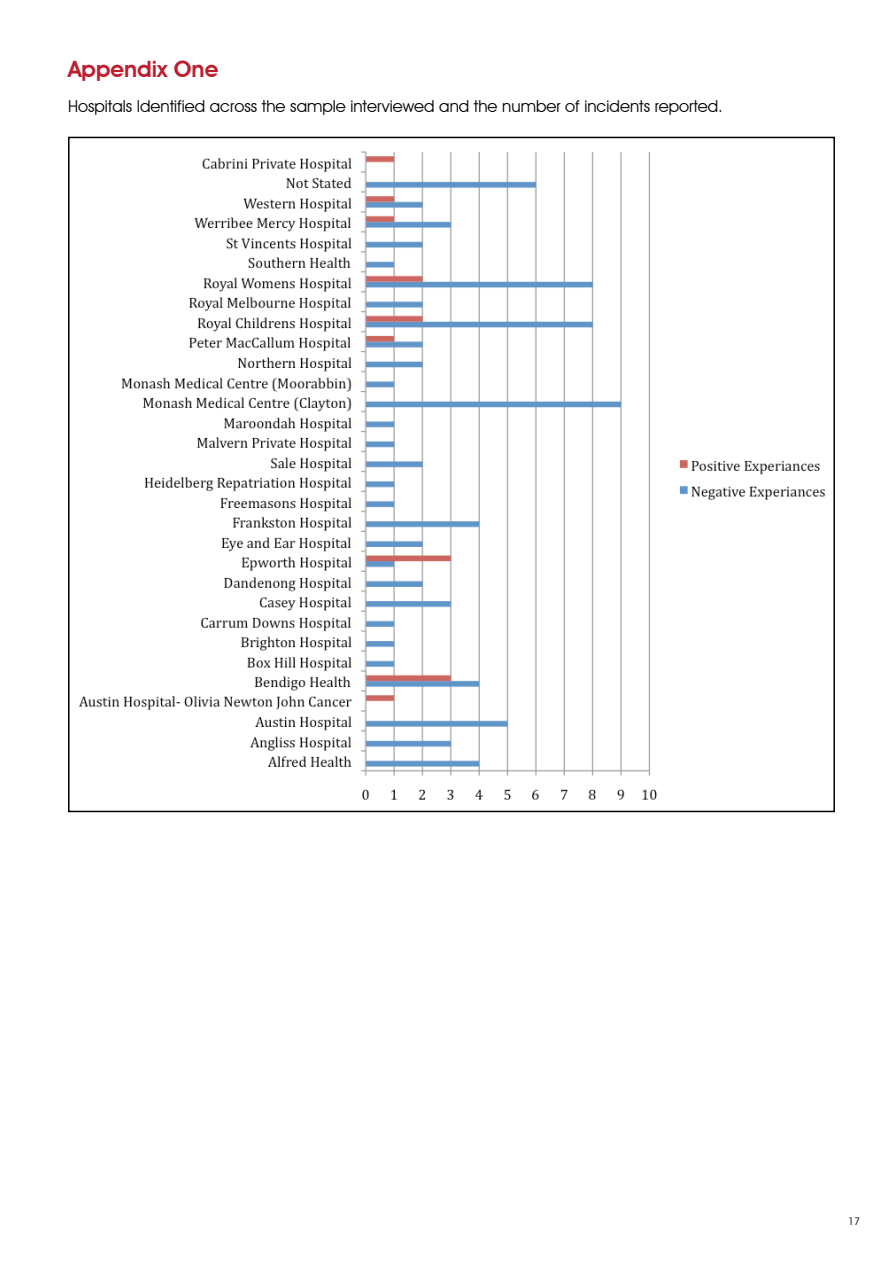
<style>
.page{position:relative;width:893px;height:1263px;background:#fff}
.page>*{position:absolute;margin:0;border:0;box-sizing:border-box;transform-origin:0 0}
.t1{font:600 22.5px "Avant Garde IT Cby BT";color:#be1e2d}
.t2{font:16.5px "Avant Garde IT Cby BT";color:#000}
.t3{font:10.5px "Avant Garde IT Cby BT";color:#000}
</style>
<div class="page">
<img style="left:78px;top:151px;width:748px;height:649px">
<h1 class="t1" style="left:68px;top:55px;width:152px">Appendix One</h1>
<p class="t2" style="left:68px;top:96px;width:656px">Hospitals Identified across the sample interviewed and the number of incidents reported.</p>
<p class="t3" style="left:848px;top:1214px;width:13px">17</p>
</div>
